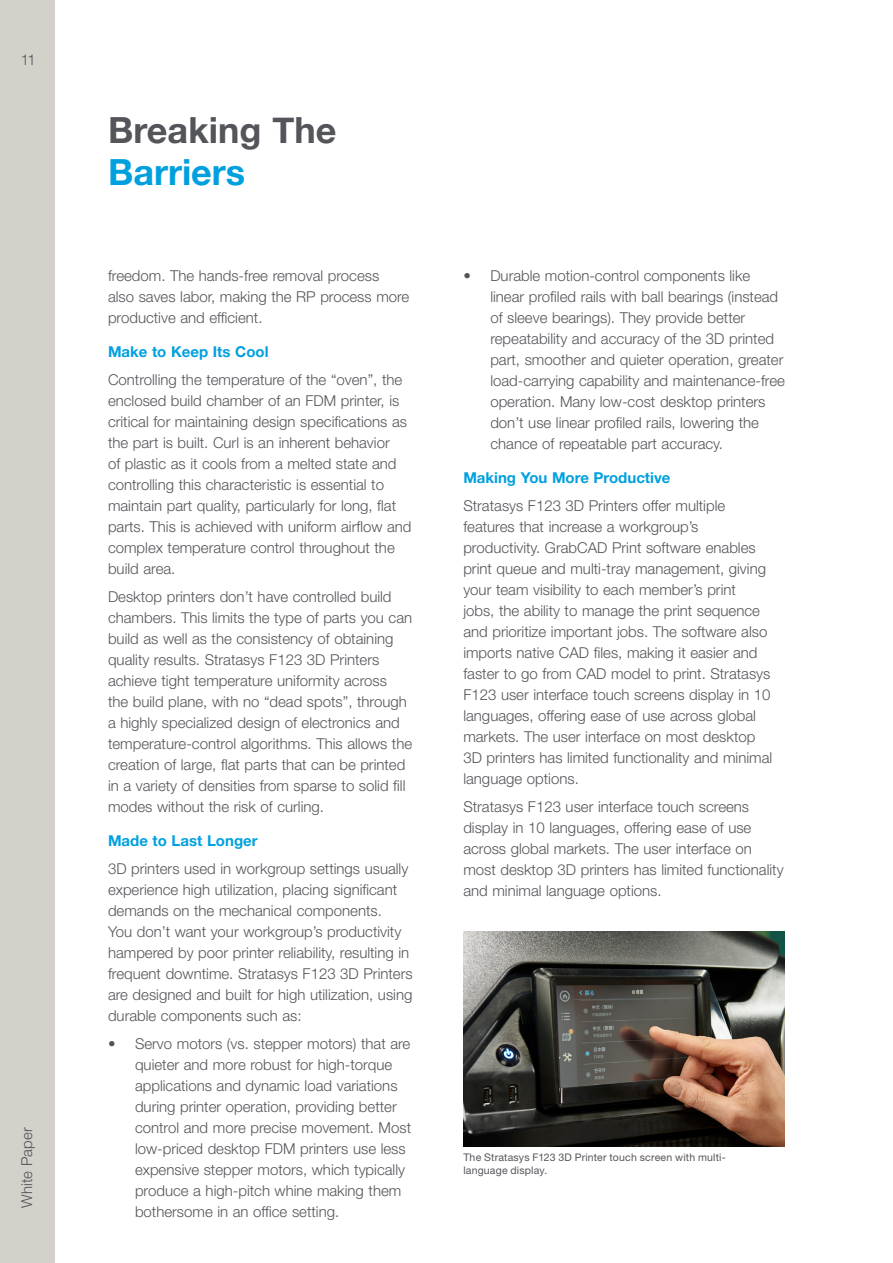
<style>
.page{position:relative;width:893px;height:1263px;background:#fff}
.page>*{position:absolute;margin:0;border:0;box-sizing:border-box;transform-origin:0 0}
.t1{font:700 36px "Helvetica Neue";color:#54555a}
.t2{font:700 36px "Helvetica Neue";color:#00a0df}
.t3{font:300 15px/21px "Helvetica Neue LT Std";color:#54555a}
.t4{font:700 15px "Helvetica Neue LT Std";color:#00a0df}
.t5{font:10.5px/13.5px "Helvetica Neue LT Std";letter-spacing:.015em;color:#54555a}
</style>
<div class="page">
<div style="left:0;top:0;width:55px;height:1263px;background:#d4d0ca"></div>
<img style="left:463px;top:932px;width:322px;height:214px">
<p class="t3" style="left:21px;top:49px;width:17px">11</p>
<p class="t3" style="left:16px;top:1208px;width:82px;rotate:-90deg">White Paper</p>
<h1 class="t1" style="left:108px;top:102px;width:230px">Breaking The</h1>
<h1 class="t2" style="left:108px;top:144px;width:139px">Barriers</h1>
<p class="t3" style="left:108px;top:265px;width:303px">freedom. The hands-free removal process<br>also saves labor, making the RP process more productive and efficient.</p>
<p class="t4" style="left:108px;top:343px;width:162px">Make to Keep Its Cool</p>
<p class="t3" style="left:108px;top:369px;width:305px">Controlling the temperature of the “oven”, the enclosed build chamber of an FDM printer, is critical for maintaining design specifications as the part is built. Curl is an inherent behavior<br>of plastic as it cools from a melted state and controlling this characteristic is essential to maintain part quality, particularly for long, flat parts. This is achieved with uniform airflow and complex temperature control throughout the build area.</p>
<p class="t3" style="left:108px;top:586px;width:306px">Desktop printers don’t have controlled build chambers. This limits the type of parts you can build as well as the consistency of obtaining quality results. Stratasys F123 3D Printers achieve tight temperature uniformity across<br>the build plane, with no “dead spots”, through a highly specialized design of electronics and temperature-control algorithms. This allows the creation of large, flat parts that can be printed in a variety of densities from sparse to solid fill modes without the risk of curling.</p>
<p class="t4" style="left:108px;top:832px;width:151px">Made to Last Longer</p>
<p class="t3" style="left:108px;top:858px;width:306px">3D printers used in workgroup settings usually experience high utilization, placing significant demands on the mechanical components.<br>You don’t want your workgroup’s productivity hampered by poor printer reliability, resulting in frequent downtime. Stratasys F123 3D Printers are designed and built for high utilization, using durable components such as:</p>
<p class="t3" style="left:135px;top:1033px;width:278px;text-indent:-27px">• Servo motors (vs. stepper motors) that are quieter and more robust for high-torque applications and dynamic load variations during printer operation, providing better control and more precise movement. Most low-priced desktop FDM printers use less expensive stepper motors, which typically produce a high-pitch whine making them bothersome in an office setting.</p>
<p class="t3" style="left:490px;top:265px;width:296px;text-indent:-27px">• Durable motion-control components like linear profiled rails with ball bearings (instead of sleeve bearings). They provide better repeatability and accuracy of the 3D printed part, smoother and quieter operation, greater load-carrying capability and maintenance-free operation. Many low-cost desktop printers don’t use linear profiled rails, lowering the chance of repeatable part accuracy.</p>
<p class="t4" style="left:463px;top:469px;width:209px">Making You More Productive</p>
<p class="t3" style="left:463px;top:495px;width:310px">Stratasys F123 3D Printers offer multiple features that increase a workgroup’s productivity. GrabCAD Print software enables print queue and multi-tray management, giving your team visibility to each member’s print<br>jobs, the ability to manage the print sequence and prioritize important jobs. The software also imports native CAD files, making it easier and faster to go from CAD model to print. Stratasys F123 user interface touch screens display in 10 languages, offering ease of use across global markets. The user interface on most desktop 3D printers has limited functionality and minimal language options.</p>
<p class="t3" style="left:463px;top:796px;width:322px">Stratasys F123 user interface touch screens display in 10 languages, offering ease of use across global markets. The user interface on most desktop 3D printers has limited functionality and minimal language options.</p>
<p class="t5" style="left:463px;top:1150px;width:264px">The Stratasys F123 3D Printer touch screen with multi&shy;language display.</p>
</div>
